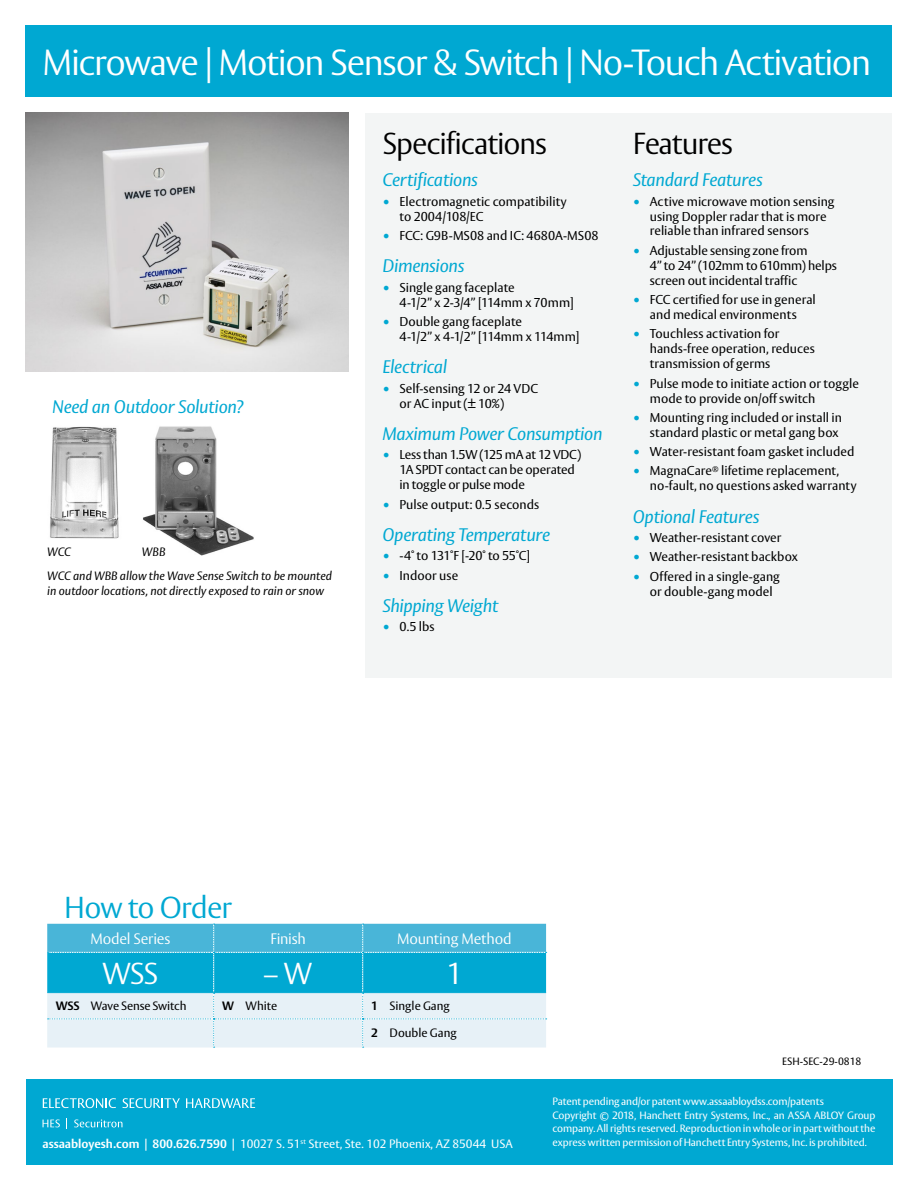
<style>
.page{position:relative;width:918px;height:1188px;background:#fff}
.page>*{position:absolute;margin:0;border:0;box-sizing:border-box;transform-origin:0 0}
.t1{font:300 36px "ASSA Vesta";letter-spacing:-.04em;color:#fff}
.t2{font:300 30px "ASSA Vesta";letter-spacing:-.035em;color:#000}
.t3{font:300 30px "ASSA Vesta";letter-spacing:-.03em;color:#00a8d2}
.t4{font:300 30px "ASSA Vesta";color:#fff}
.t5{font:italic 18px "ASSA Vesta";letter-spacing:-.015em;color:#00a8d2}
.t6{font:300 15px "ASSA Vesta";letter-spacing:-.015em;color:#fff}
.t7{font:12.75px/15px "ASSA Vesta";color:#000}
.t8{font:12.75px "ASSA Vesta";letter-spacing:-.025em;color:#000}
.t9{font:italic 12px/24px "ASSA Vesta";color:#000}
.t10{font:12px "ASSA Vesta";color:#fff}
.t11{font:12px/26.2px "ASSA Vesta";letter-spacing:-.005em;color:#000}
.t12{font:10.5px/13.5px "ASSA Vesta";letter-spacing:-.01em;color:#fff}
.t13{font:10.5px "ASSA Vesta";color:#000}
.s1{font-size:15px;color:#00a8d2}
.s2{font-weight:700}
</style>
<div class="page">
<img style="left:26px;top:113px;width:323px;height:258px">
<div style="left:26px;top:1079px;width:866px;height:85px;background:#00a8d2"></div>
<svg style="left:43px;top:1098px;width:73px;height:10px"></svg>
<svg style="left:122px;top:1098px;width:58px;height:10px"></svg>
<svg style="left:186px;top:1098px;width:69px;height:10px"></svg>
<svg style="left:43px;top:1119px;width:17px;height:8px"></svg>
<svg style="left:74px;top:1119px;width:48px;height:8px"></svg>
<div style="left:26px;top:26px;width:866px;height:71px;background:#00a8d2"></div>
<div style="left:365px;top:114px;width:527px;height:564px;background:#f3f5f5"></div>
<svg style="left:47px;top:924px;width:500px;height:124px;background:#79cce4"></svg>
<hr style="left:47px;top:992px;width:167px;height:1px;background:#00a8d2">
<hr style="left:214px;top:992px;width:149px;height:1px;background:#00a8d2">
<hr style="left:363px;top:992px;width:183px;height:1px;background:#00a8d2">
<img style="left:50px;top:426px;width:69px;height:113px">
<img style="left:143px;top:426px;width:111px;height:130px">
<h1 class="t1" style="left:43px;top:41px;width:830px">Microwave | Motion Sensor &amp; Switch | No-Touch Activation</h1>
<h3 class="t5" style="left:52px;top:396px;width:193px">Need an Outdoor Solution?</h3>
<p class="t9" style="left:47px;top:541px;width:25px">WCC</p>
<p class="t9" style="left:47px;top:541px;width:286px;text-indent:95px">WBB<br>WCC and WBB allow the Wave Sense Switch to be mounted</p>
<p class="t9" style="left:47px;top:580px;width:278px">in outdoor locations, not directly exposed to rain or snow</p>
<h2 class="t2" style="left:383px;top:125px;width:166px">Specifications</h2>
<h3 class="t5" style="left:383px;top:169px;width:97px">Certifications</h3>
<p class="t7" style="left:400px;top:194px;width:169px;text-indent:-17px"><span class="s1">•</span> Electromagnetic compatibility to 2004/108/EC</p>
<p class="t7" style="left:383px;top:228px;width:218px"><span class="s1">•</span> FCC: G9B-MS08 and IC: 4680A-MS08</p>
<h3 class="t5" style="left:383px;top:255px;width:83px">Dimensions</h3>
<p class="t7" style="left:400px;top:280px;width:176px;text-indent:-17px"><span class="s1">•</span> Single gang faceplate<br>4-1/2” x 2-3/4” [114mm x 70mm]</p>
<p class="t7" style="left:400px;top:314px;width:182px;text-indent:-17px"><span class="s1">•</span> Double gang faceplate<br>4-1/2” x 4-1/2” [114mm x 114mm]</p>
<h3 class="t5" style="left:383px;top:356px;width:66px">Electrical</h3>
<p class="t7" style="left:400px;top:381px;width:140px;text-indent:-17px"><span class="s1">•</span> Self-sensing 12 or 24 VDC or AC input (± 10%)</p>
<h3 class="t5" style="left:383px;top:423px;width:222px">Maximum Power Consumption</h3>
<p class="t7" style="left:400px;top:448px;width:183px;text-indent:-17px"><span class="s1">•</span> Less than 1.5W (125 mA at 12 VDC)<br>1A SPDT contact can be operated in toggle or pulse mode</p>
<p class="t7" style="left:383px;top:497px;width:158px"><span class="s1">•</span> Pulse output: 0.5 seconds</p>
<h3 class="t5" style="left:383px;top:524px;width:169px">Operating Temperature</h3>
<p class="t8" style="left:383px;top:548px;width:149px"><span class="s1">•</span> -4˚ to 131˚F [-20˚ to 55˚C]</p>
<p class="t7" style="left:383px;top:568px;width:77px"><span class="s1">•</span> Indoor use</p>
<h3 class="t5" style="left:383px;top:595px;width:117px">Shipping Weight</h3>
<p class="t7" style="left:383px;top:620px;width:54px"><span class="s1">•</span> 0.5 lbs</p>
<h2 class="t2" style="left:633px;top:125px;width:102px">Features</h2>
<h3 class="t5" style="left:633px;top:169px;width:131px">Standard Features</h3>
<p class="t7" style="left:650px;top:194px;width:186px;text-indent:-17px"><span class="s1">•</span> Active microwave motion sensing using Doppler radar that is more reliable than infrared sensors</p>
<p class="t7" style="left:650px;top:243px;width:189px;text-indent:-17px"><span class="s1">•</span> Adjustable sensing zone from<br>4” to 24” (102mm to 610mm) helps screen out incidental traffic</p>
<p class="t7" style="left:633px;top:293px;width:184px;text-align:center"><span class="s1">•</span> FCC certified for use in general and medical environments</p>
<p class="t7" style="left:650px;top:327px;width:166px;text-indent:-17px"><span class="s1">•</span> Touchless activation for hands-free operation, reduces transmission of germs</p>
<p class="t7" style="left:650px;top:376px;width:211px;text-indent:-17px"><span class="s1">•</span> Pulse mode to initiate action or toggle mode to provide on/off switch</p>
<p class="t7" style="left:633px;top:410px;width:211px;text-align:right"><span class="s1">•</span> Mounting ring included or install in standard plastic or metal gang box</p>
<p class="t7" style="left:633px;top:445px;width:223px"><span class="s1">•</span> Water-resistant foam gasket included</p>
<p class="t7" style="left:650px;top:464px;width:208px;text-indent:-17px"><span class="s1">•</span> MagnaCare<sup>®</sup> lifetime replacement, no-fault, no questions asked warranty</p>
<h3 class="t5" style="left:633px;top:506px;width:128px">Optional Features</h3>
<p class="t7" style="left:633px;top:531px;width:150px"><span class="s1">•</span> Weather-resistant cover</p>
<p class="t7" style="left:633px;top:550px;width:166px"><span class="s1">•</span> Weather-resistant backbox</p>
<p class="t7" style="left:650px;top:569px;width:132px;text-indent:-17px"><span class="s1">•</span> Offered in a single-gang or double-gang model</p>
<h2 class="t3" style="left:64px;top:889px;width:169px">How to Order</h2>
<p class="t6" style="left:90px;top:930px;width:82px">Model Series</p>
<p class="t6" style="left:270px;top:930px;width:37px">Finish</p>
<p class="t6" style="left:397px;top:930px;width:116px">Mounting Method</p>
<h2 class="t4" style="left:102px;top:956px;width:58px">WSS</h2>
<h2 class="t4" style="left:264px;top:956px;width:50px">–W</h2>
<h2 class="t4" style="left:446px;top:956px;width:18px">1</h2>
<p class="t11" style="left:56px;top:994px;width:132px"><span class="s2">WSS</span> Wave Sense Switch</p>
<p class="t11" style="left:222px;top:994px;width:57px"><span class="s2">W</span> White</p>
<p class="t11" style="left:371px;top:994px;width:87px"><span class="s2">1</span> Single Gang<br><span class="s2">2</span> Double Gang</p>
<p class="t13" style="left:782px;top:1055px;width:81px">ESH-SEC-29-0818</p>
<p class="t10" style="left:43px;top:1136px;width:472px"><span class="s2">assaabloyesh.com | 800.626.7590 |</span> 10027 S. 51<sup>st</sup> Street, Ste. 102 Phoenix, AZ 85044 USA</p>
<p class="t12" style="left:553px;top:1095px;width:324px">Patent pending and/or patent www.assaabloydss.com/patents<br>Copyright © 2018, Hanchett Entry Systems, Inc., an ASSA ABLOY Group company. All rights reserved. Reproduction in whole or in part without the express written permission of Hanchett Entry Systems, Inc. is prohibited.</p>
</div>
